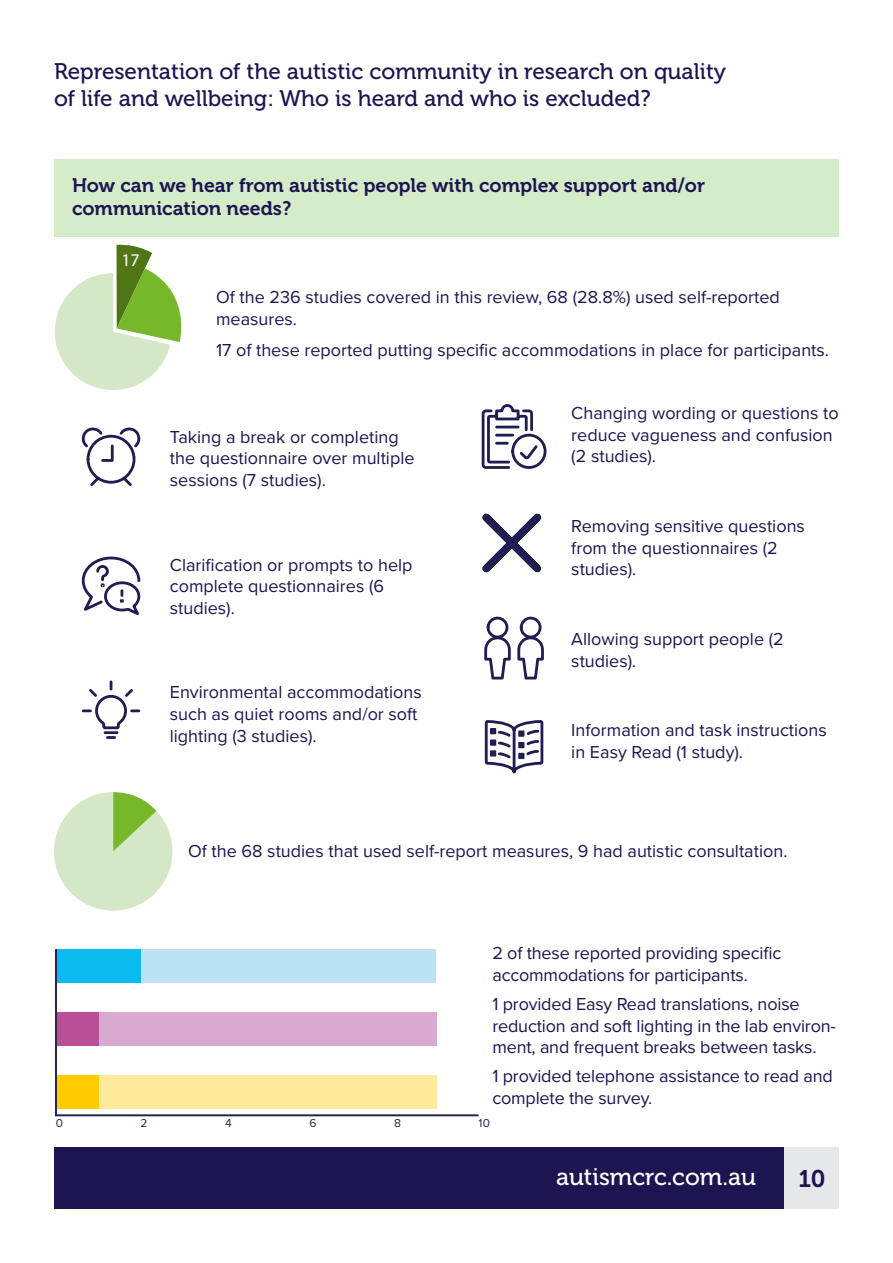
<style>
.page{position:relative;width:893px;height:1263px;background:#fff}
.page>*{position:absolute;margin:0;border:0;box-sizing:border-box;transform-origin:0 0}
.t1{font:24px "Museo 500";color:#fff}
.t2{font:24px "Museo 700";color:#1c1551}
.t3{font:22.5px/27px "Museo 500";color:#1c1551}
.H3_-_in_box{font:19.5px/23.4px "Museo 700";color:#1c1551}
.Body{font:18px/21.6px "Proxima Nova";letter-spacing:-.01em;color:#1c1551}
.Body_-_Stats{font:18px/21.6px "Proxima Nova";color:#1c1551}
.t4{font:18px "Myriad Pro";color:#fff}
.t5{font:11.85px "Proxima Nova";color:#26234e}
</style>
<div class="page">
<div style="left:54px;top:1148px;width:785px;height:61px;background:#1c1551"></div>
<div style="left:785px;top:1148px;width:54px;height:61px;background:#e6e7e9"></div>
<div style="left:54px;top:159px;width:785px;height:78px;background:#d4ecc7"></div>
<svg style="left:54px;top:792px;width:118px;height:119px"></svg>
<svg style="left:54px;top:245px;width:128px;height:145px"></svg>
<div style="left:141px;top:949px;width:295px;height:34px;background:#bce3f3"></div>
<div style="left:98px;top:1012px;width:338px;height:34px;background:#d9aacf"></div>
<div style="left:98px;top:1075px;width:338px;height:33px;background:#ffea9c"></div>
<div style="left:56px;top:949px;width:85px;height:34px;background:#0bbbef"></div>
<div style="left:56px;top:1012px;width:42px;height:34px;background:#ba4e97"></div>
<div style="left:56px;top:1075px;width:42px;height:33px;background:#fc0"></div>
<hr style="left:55px;top:949px;width:2px;height:166px;background:#26234e">
<hr style="left:55px;top:1114px;width:424px;height:2px;background:#26234e">
<svg style="left:81px;top:428px;width:60px;height:58px"></svg>
<svg style="left:81px;top:556px;width:60px;height:59px"></svg>
<svg style="left:81px;top:680px;width:60px;height:59px"></svg>
<svg style="left:481px;top:404px;width:66px;height:65px"></svg>
<svg style="left:482px;top:513px;width:59px;height:60px"></svg>
<svg style="left:484px;top:616px;width:60px;height:64px"></svg>
<svg style="left:484px;top:720px;width:60px;height:54px"></svg>
<p class="t3" style="left:54px;top:58px;width:673px">Representation of the autistic community in research on quality of life and wellbeing: Who is heard and who is excluded?</p>
<h3 class="H3_-_in_box" style="left:72px;top:173px;width:634px">How can we hear from autistic people with complex support and/or communication needs?</h3>
<p class="t4" style="left:121px;top:249px;width:20px">17</p>
<p class="Body" style="left:216px;top:286px;width:565px">Of the 236 studies covered in this review, 68 (28.8%) used self-reported measures.</p>
<p class="Body" style="left:216px;top:338px;width:615px">17 of these reported putting specific accommodations in place for participants.</p>
<p class="Body_-_Stats" style="left:170px;top:425px;width:246px">Taking a break or completing the questionnaire over multiple sessions (7 studies).</p>
<p class="Body_-_Stats" style="left:170px;top:553px;width:244px">Clarification or prompts to help complete questionnaires (6 studies).</p>
<p class="Body_-_Stats" style="left:170px;top:681px;width:254px">Environmental accommodations such as quiet rooms and/or soft lighting (3 studies).</p>
<p class="Body_-_Stats" style="left:571px;top:402px;width:269px">Changing wording or questions to reduce vagueness and confusion (2 studies).</p>
<p class="Body_-_Stats" style="left:571px;top:514px;width:235px">Removing sensitive questions from the questionnaires (2 studies).</p>
<p class="Body_-_Stats" style="left:571px;top:627px;width:214px">Allowing support people (2 studies).</p>
<p class="Body_-_Stats" style="left:571px;top:718px;width:257px">Information and task instructions in Easy Read (1 study).</p>
<p class="Body" style="left:188px;top:839px;width:601px">Of the 68 studies that used self-report measures, 9 had autistic consultation.</p>
<p class="Body" style="left:492px;top:942px;width:290px">2 of these reported providing specific accommodations for participants.</p>
<p class="Body" style="left:492px;top:992px;width:345px">1 provided Easy Read translations, noise reduction and soft lighting in the lab environ&shy;ment, and frequent breaks between tasks.</p>
<p class="Body" style="left:492px;top:1065px;width:342px">1 provided telephone assistance to read and complete the survey.</p>
<p class="t5" style="left:56px;top:1114px;width:9px">0</p>
<p class="t5" style="left:141px;top:1114px;width:8px">2</p>
<p class="t5" style="left:225px;top:1114px;width:8px">4</p>
<p class="t5" style="left:310px;top:1114px;width:9px">6</p>
<p class="t5" style="left:394px;top:1114px;width:8px">8</p>
<p class="t5" style="left:479px;top:1114px;width:13px">10</p>
<h1 class="t1" style="left:556px;top:1163px;width:202px">autismcrc.com.au</h1>
<h1 class="t2" style="left:798px;top:1166px;width:29px">10</h1>
</div>
